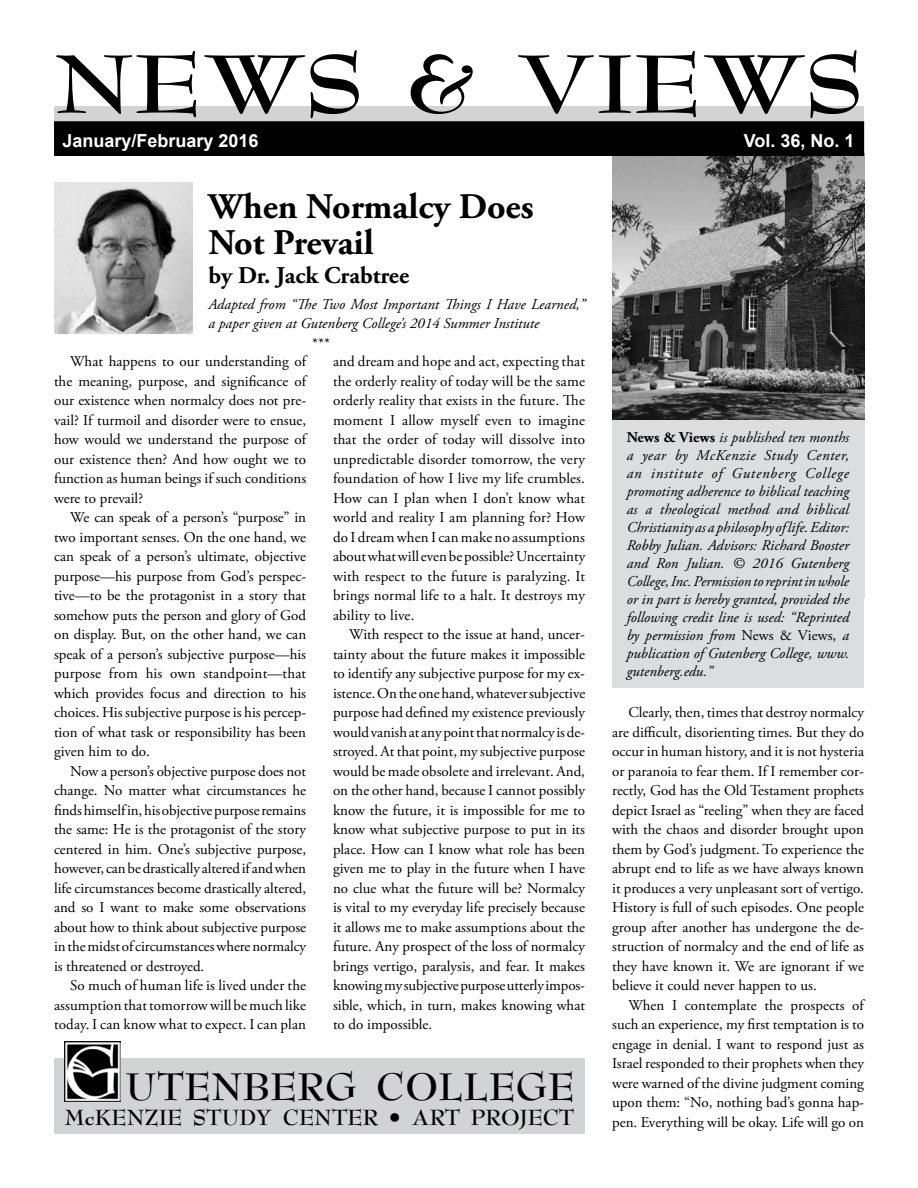
<style>
.page{position:relative;width:918px;height:1188px;background:#fff}
.page>*{position:absolute;margin:0;border:0;box-sizing:border-box;transform-origin:0 0}
.t1{font:700 90px "Bernhard Modern";color:#000;scale:1.2 1}
.t2{font:700 42px "Bernhard Modern";letter-spacing:.01em;color:#000}
.t3{font:700 36px/36px "Adobe Garamond Pro";color:#000}
.t4{font:700 24px "Bernhard Modern";color:#000}
.t5{font:700 24px "Adobe Garamond Pro";color:#000}
.t6{font:700 18px "Arial";color:#fff}
.t7{font:15px/19.5px "Adobe Garamond Pro";color:#000;text-align:justify}
.t8{font:italic 15px/18px "Adobe Garamond Pro";color:#000;text-align:justify}
.s1{font-weight:700;font-style:normal}
.s2{font-style:normal}
</style>
<div class="page">
<div style="left:613px;top:420px;width:251px;height:268px;background:#dcddde"></div>
<img style="left:612px;top:156px;width:252px;height:263px">
<div style="left:54px;top:106px;width:810px;height:23px;background:#d1d3d4"></div>
<div style="left:55px;top:122px;width:808px;height:33px;background:#000"></div>
<div style="left:54px;top:121px;width:810px;height:35px;border:2px solid #000"></div>
<div style="left:54px;top:1058px;width:531px;height:76px;background:#d1d3d4"></div>
<img style="left:65px;top:1042px;width:56px;height:60px">
<img style="left:55px;top:182px;width:137px;height:152px">
<h1 class="t1" style="left:54px;top:37px;width:677px">NEWS &amp; VIEWS</h1>
<p class="t6" style="left:62px;top:129px;width:198px">January/February 2016</p>
<p class="t6" style="left:744px;top:129px;width:112px">Vol. 36, No. 1</p>
<h3 class="t3" style="left:208px;top:190px;width:327px">When Normalcy Does<br>Not Prevail</h3>
<h3 class="t5" style="left:208px;top:261px;width:202px">by Dr. Jack Crabtree</h3>
<p class="t8" style="left:208px;top:295px;width:378px">Adapted from “The Two Most Important Things I Have Learned,”</p>
<p class="t8" style="left:208px;top:315px;width:332px">a paper given at Gutenberg College’s 2014 Summer Institute</p>
<p class="t8" style="left:311px;top:334px;width:19px">***</p>
<p class="t7" style="left:54px;top:352px;width:254px;text-indent:16px">What happens to our understanding of the meaning, purpose, and significance of our existence when normalcy does not pre&shy;vail? If turmoil and disorder were to ensue, how would we understand the purpose of our existence then? And how ought we to function as human beings if such conditions were to prevail?</p>
<p class="t7" style="left:54px;top:508px;width:254px;text-indent:16px">We can speak of a person’s “purpose” in two important senses. On the one hand, we can speak of a person’s ultimate, objective purpose—his purpose from God’s perspec&shy;tive—to be the protagonist in a story that somehow puts the person and glory of God on display. But, on the other hand, we can speak of a person’s subjective purpose—his purpose from his own standpoint—that which provides focus and direction to his choices. His subjective purpose is his percep&shy;tion of what task or responsibility has been given him to do.</p>
<p class="t7" style="left:54px;top:762px;width:254px;text-indent:16px">Now a person’s objective purpose does not change. No matter what circumstances he finds himself in, his objective purpose remains the same: He is the protagonist of the story centered in him. One’s subjective purpose, however, can be drastically altered if and when life circumstances become drastically altered, and so I want to make some observations about how to think about subjective purpose in the midst of circumstances where normalcy is threatened or destroyed.</p>
<p class="t7" style="left:54px;top:976px;width:254px;text-indent:16px">So much of human life is lived under the assumption that tomorrow will be much like today. I can know what to expect. I can plan</p>
<p class="t7" style="left:333px;top:352px;width:254px">and dream and hope and act, expecting that the orderly reality of today will be the same orderly reality that exists in the future. The moment I allow myself even to imagine that the order of today will dissolve into unpredictable disorder tomorrow, the very foundation of how I live my life crumbles.<br>How can I plan when I don’t know what world and reality I am planning for? How do I dream when I can make no assumptions about what will even be possible? Uncertainty with respect to the future is paralyzing. It brings normal life to a halt. It destroys my ability to live.</p>
<p class="t7" style="left:333px;top:625px;width:254px;text-indent:16px">With respect to the issue at hand, uncer&shy;tainty about the future makes it impossible to identify any subjective purpose for my ex&shy;istence. On the one hand, whatever subjective purpose had defined my existence previously would vanish at any point that normalcy is de&shy;stroyed. At that point, my subjective purpose would be made obsolete and irrelevant. And, on the other hand, because I cannot possibly know the future, it is impossible for me to know what subjective purpose to put in its place. How can I know what role has been given me to play in the future when I have no clue what the future will be? Normalcy is vital to my everyday life precisely because it allows me to make assumptions about the future. Any prospect of the loss of normalcy brings vertigo, paralysis, and fear. It makes knowing my subjective purpose utterly impos&shy;sible, which, in turn, makes knowing what to do impossible.</p>
<h2 class="t2" style="left:126px;top:1064px;width:447px">UTENBERG COLLEGE</h2>
<h3 class="t4" style="left:64px;top:1105px;width:512px">MCKENZIE STUDY CENTER • ART PROJECT</h3>
<p class="t8" style="left:627px;top:429px;width:224px"><span class="s1">News &amp; Views</span> is published ten months a year by McKenzie Study Center, an institute of Gutenberg College promoting adherence to biblical teaching as a theological method and biblical Christianity as a philosophy of life. Editor:<br>Robby Julian. Advisors: Richard Booster and Ron Julian. © 2016 Gutenberg College, Inc. Permission to reprint in whole or in part is hereby granted, provided the following credit line is used: “Reprinted by permission from <span class="s2">News &amp; Views,</span> a publication of Gutenberg College, www. gutenberg.edu.”</p>
<p class="t7" style="left:612px;top:703px;width:253px;text-indent:16px">Clearly, then, times that destroy normalcy are difficult, disorienting times. But they do occur in human history, and it is not hysteria or paranoia to fear them. If I remember cor&shy;rectly, God has the Old Testament prophets depict Israel as “reeling” when they are faced with the chaos and disorder brought upon them by God’s judgment. To experience the abrupt end to life as we have always known it produces a very unpleasant sort of vertigo.<br>History is full of such episodes. One people group after another has undergone the de&shy;struction of normalcy and the end of life as they have known it. We are ignorant if we believe it could never happen to us.</p>
<p class="t7" style="left:612px;top:996px;width:253px;text-indent:16px">When I contemplate the prospects of such an experience, my first temptation is to engage in denial. I want to respond just as Israel responded to their prophets when they were warned of the divine judgment coming upon them: “No, nothing bad’s gonna hap&shy;pen. Everything will be okay. Life will go on</p>
</div>
